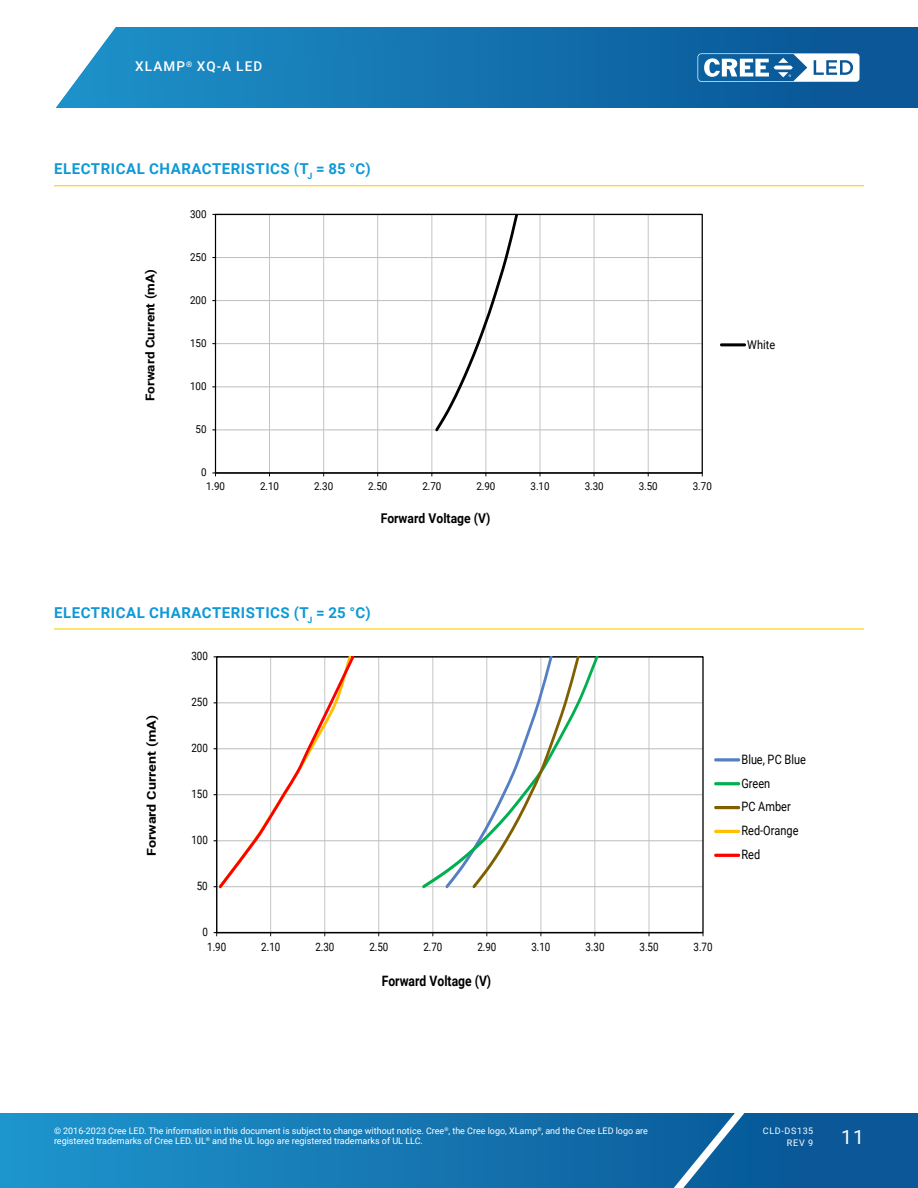
<style>
.page{position:relative;width:918px;height:1188px;background:#fff}
.page>*{position:absolute;margin:0;border:0;box-sizing:border-box;transform-origin:0 0}
.t1{font:19.5px "Roboto";color:#fff}
.t2{font:700 15px "Roboto";letter-spacing:.035em;color:#0f99d6}
.t3{font:700 14.4px "Roboto";color:#000;scale:.85 1}
.t4{font:700 13.5px "Roboto";color:#000;scale:.9 1}
.t5{font:500 13.5px "Roboto";letter-spacing:.085em;color:#fff}
.t6{font:12.9px/23.9px "Roboto";color:#000;scale:.85 1}
.t7{font:700 12.15px "Roboto";letter-spacing:-.005em;color:#000;scale:1.11 1}
.t8{font:700 12.15px "Roboto";letter-spacing:-.005em;color:#000;scale:1.18 1}
.t9{font:12.15px "Roboto";color:#000;scale:.9 1}
.t10{font:11.55px "Roboto";letter-spacing:-.01em;color:#000;scale:.85 1}
.t11{font:10.8px "Roboto";letter-spacing:-.01em;color:#000;scale:.9 1}
.t12{font:9px/10.8px "Roboto";color:#fff}
.t13{font:9px/12px "Roboto";letter-spacing:.085em;color:#fff;text-align:right}
</style>
<div class="page">
<img style="left:0;top:1113px;width:918px;height:75px">
<svg style="left:644px;top:1113px;width:117px;height:75px;background:#1d6ca5"></svg>
<svg style="left:85px;top:27px;width:833px;height:81px;background:#1573ae"></svg>
<img style="left:55px;top:68px;width:30px;height:40px">
<svg style="left:698px;top:53px;width:162px;height:29px"></svg>
<hr style="left:54px;top:185px;width:810px;height:1px;background:#ffce00">
<hr style="left:54px;top:628px;width:810px;height:2px;background:#ffce00">
<hr style="left:216px;top:429px;width:486px;height:1px;background:#c0c0c0">
<hr style="left:216px;top:386px;width:486px;height:1px;background:#c0c0c0">
<hr style="left:216px;top:343px;width:486px;height:1px;background:#c0c0c0">
<hr style="left:216px;top:300px;width:486px;height:1px;background:#c0c0c0">
<hr style="left:216px;top:257px;width:486px;height:1px;background:#c0c0c0">
<hr style="left:269px;top:214px;width:1px;height:259px;background:#c0c0c0">
<hr style="left:323px;top:214px;width:1px;height:259px;background:#c0c0c0">
<hr style="left:377px;top:214px;width:1px;height:259px;background:#c0c0c0">
<hr style="left:431px;top:214px;width:1px;height:259px;background:#c0c0c0">
<hr style="left:485px;top:214px;width:1px;height:259px;background:#c0c0c0">
<hr style="left:540px;top:214px;width:1px;height:259px;background:#c0c0c0">
<hr style="left:594px;top:214px;width:1px;height:259px;background:#c0c0c0">
<hr style="left:648px;top:214px;width:1px;height:259px;background:#c0c0c0">
<hr style="left:215px;top:214px;width:1px;height:259px;background:#000">
<hr style="left:216px;top:473px;width:486px;height:1px;background:#000">
<svg style="left:433px;top:214px;width:87px;height:220px"></svg>
<hr style="left:721px;top:343px;width:24px;height:3px;background:#000">
<hr style="left:217px;top:886px;width:486px;height:1px;background:#c0c0c0">
<hr style="left:217px;top:840px;width:486px;height:1px;background:#c0c0c0">
<hr style="left:217px;top:794px;width:486px;height:1px;background:#c0c0c0">
<hr style="left:217px;top:748px;width:486px;height:1px;background:#c0c0c0">
<hr style="left:217px;top:702px;width:486px;height:1px;background:#c0c0c0">
<hr style="left:270px;top:657px;width:1px;height:276px;background:#c0c0c0">
<hr style="left:324px;top:657px;width:1px;height:276px;background:#c0c0c0">
<hr style="left:378px;top:657px;width:1px;height:276px;background:#c0c0c0">
<hr style="left:432px;top:657px;width:1px;height:276px;background:#c0c0c0">
<hr style="left:486px;top:657px;width:1px;height:276px;background:#c0c0c0">
<hr style="left:540px;top:657px;width:1px;height:276px;background:#c0c0c0">
<hr style="left:594px;top:657px;width:1px;height:276px;background:#c0c0c0">
<hr style="left:648px;top:657px;width:1px;height:276px;background:#c0c0c0">
<hr style="left:216px;top:657px;width:1px;height:276px;background:#000">
<hr style="left:217px;top:932px;width:486px;height:1px;background:#000">
<svg style="left:420px;top:657px;width:181px;height:234px"></svg>
<svg style="left:214px;top:657px;width:143px;height:234px"></svg>
<hr style="left:715px;top:758px;width:24px;height:3px;background:#5480c3">
<hr style="left:715px;top:782px;width:24px;height:3px;background:#00b050">
<hr style="left:715px;top:806px;width:24px;height:3px;background:#7f6000">
<hr style="left:715px;top:830px;width:24px;height:3px;background:#ffc000">
<hr style="left:715px;top:854px;width:24px;height:3px;background:#f00">
<h3 class="t5" style="left:135px;top:62px;width:129px">XLAMP<sup>®</sup> XQ-A LED</h3>
<h2 class="t2" style="left:54px;top:163px;width:318px">ELECTRICAL CHARACTERISTICS (T<sub>J</sub> = 85 °C)</h2>
<p class="t11" style="left:190px;top:208px;width:20px">300</p>
<h3 class="t7" style="left:145px;top:401px;width:120px;rotate:-90deg">Forward Current (mA)</h3>
<p class="t11" style="left:190px;top:251px;width:20px">250</p>
<p class="t11" style="left:190px;top:294px;width:20px">200</p>
<p class="t11" style="left:190px;top:337px;width:20px">150</p>
<p class="t11" style="left:190px;top:380px;width:20px">100</p>
<p class="t11" style="left:196px;top:423px;width:14px">50</p>
<p class="t11" style="left:201px;top:466px;width:8px">0</p>
<p class="t11" style="left:206px;top:480px;width:23px">1.90</p>
<p class="t11" style="left:260px;top:480px;width:23px">2.10</p>
<p class="t11" style="left:314px;top:480px;width:23px">2.30</p>
<p class="t11" style="left:368px;top:480px;width:23px">2.50</p>
<p class="t11" style="left:422px;top:480px;width:23px">2.70</p>
<p class="t11" style="left:477px;top:480px;width:23px">2.90</p>
<p class="t11" style="left:531px;top:480px;width:23px">3.10</p>
<p class="t11" style="left:585px;top:480px;width:23px">3.30</p>
<p class="t11" style="left:639px;top:480px;width:23px">3.50</p>
<p class="t11" style="left:693px;top:480px;width:23px">3.70</p>
<h3 class="t4" style="left:381px;top:513px;width:123px">Forward Voltage (V)</h3>
<h3 class="t9" style="left:747px;top:337px;width:33px">White</h3>
<h2 class="t2" style="left:54px;top:606px;width:318px">ELECTRICAL CHARACTERISTICS (T<sub>J</sub> = 25 °C)</h2>
<p class="t10" style="left:191px;top:652px;width:21px">300</p>
<h3 class="t8" style="left:146px;top:856px;width:121px;rotate:-90deg">Forward Current (mA)</h3>
<p class="t10" style="left:191px;top:697px;width:21px">250</p>
<p class="t10" style="left:191px;top:743px;width:21px">200</p>
<p class="t10" style="left:191px;top:789px;width:21px">150</p>
<p class="t10" style="left:191px;top:835px;width:21px">100</p>
<p class="t10" style="left:197px;top:881px;width:14px">50</p>
<p class="t10" style="left:202px;top:927px;width:8px">0</p>
<p class="t10" style="left:207px;top:942px;width:24px">1.90</p>
<p class="t10" style="left:261px;top:942px;width:24px">2.10</p>
<p class="t10" style="left:315px;top:942px;width:24px">2.30</p>
<p class="t10" style="left:369px;top:942px;width:24px">2.50</p>
<p class="t10" style="left:423px;top:942px;width:24px">2.70</p>
<p class="t10" style="left:477px;top:942px;width:24px">2.90</p>
<p class="t10" style="left:531px;top:942px;width:24px">3.10</p>
<p class="t10" style="left:586px;top:942px;width:24px">3.30</p>
<p class="t10" style="left:640px;top:942px;width:24px">3.50</p>
<p class="t10" style="left:694px;top:942px;width:24px">3.70</p>
<h3 class="t3" style="left:382px;top:975px;width:130px">Forward Voltage (V)</h3>
<h3 class="t6" style="left:741px;top:748px;width:77px">Blue, PC Blue<br>Green<br>PC Amber<br>Red-Orange<br>Red</h3>
<p class="t12" style="left:54px;top:1126px;width:596px">© 2016-2023 Cree LED. The information in this document is subject to change without notice. Cree<sup>®</sup>, the Cree logo, XLamp<sup>®</sup>, and the Cree LED logo are registered trademarks of Cree LED. UL<sup>®</sup> and the UL logo are registered trademarks of UL LLC.</p>
<p class="t13" style="left:763px;top:1125px;width:52px">CLD-DS135<br>REV 9</p>
<h1 class="t1" style="left:841px;top:1128px;width:24px">11</h1>
</div>
